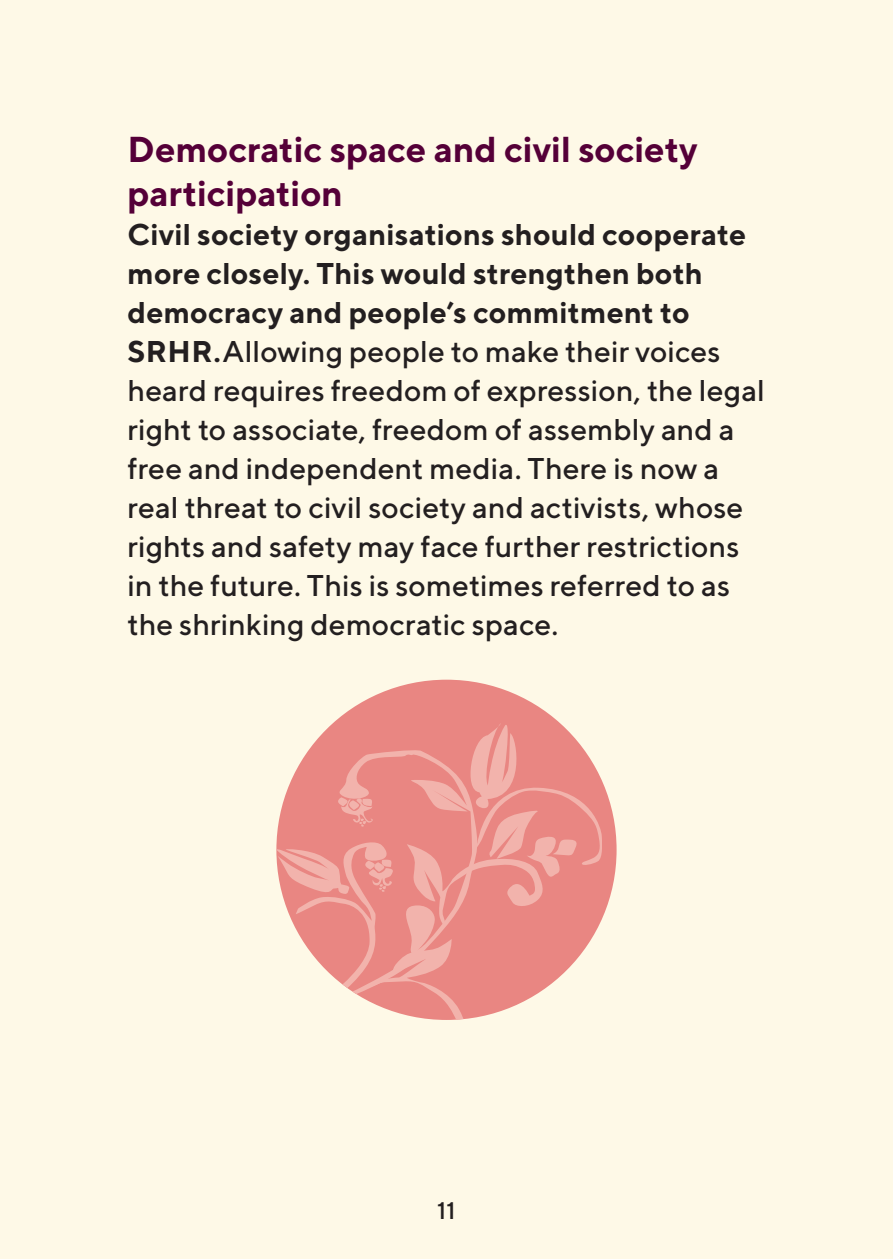
<style>
.page{position:relative;width:893px;height:1259px;background:#fef9e7}
.page>*{position:absolute;margin:0;border:0;box-sizing:border-box;transform-origin:0 0}
.bröd{font:700 36px/43.5px "TT Norms";letter-spacing:-.005em;color:#550038}
.bröd-2{font:500 30px/39px "TT Norms";letter-spacing:.005em;color:#231f20}
.rubbe3{font:500 24px "TT Norms";color:#231f20}
.s1{font-weight:700}
</style>
<div class="page">
<div style="left:276px;top:679px;width:341px;height:341px;background:#e98682;border-radius:50%"></div>
<svg style="left:276px;top:723px;width:326px;height:297px"></svg>
<p class="bröd" style="left:128px;top:127px;width:572px">Democratic space and civil society participation</p>
<p class="bröd-2" style="left:128px;top:214px;width:639px"><span class="s1">Civil society organisations should cooperate more closely. This would strengthen both democracy and people’s commitment to SRHR.</span>Allowing people to make their voices heard requires freedom of expression, the legal right to associate, freedom of assembly and a free and independent media. There is now a real threat to civil society and activists, whose rights and safety may face further restrictions in the future. This is sometimes referred to as the shrinking democratic space.</p>
<p class="rubbe3" style="left:437px;top:1195px;width:20px">11</p>
</div>
